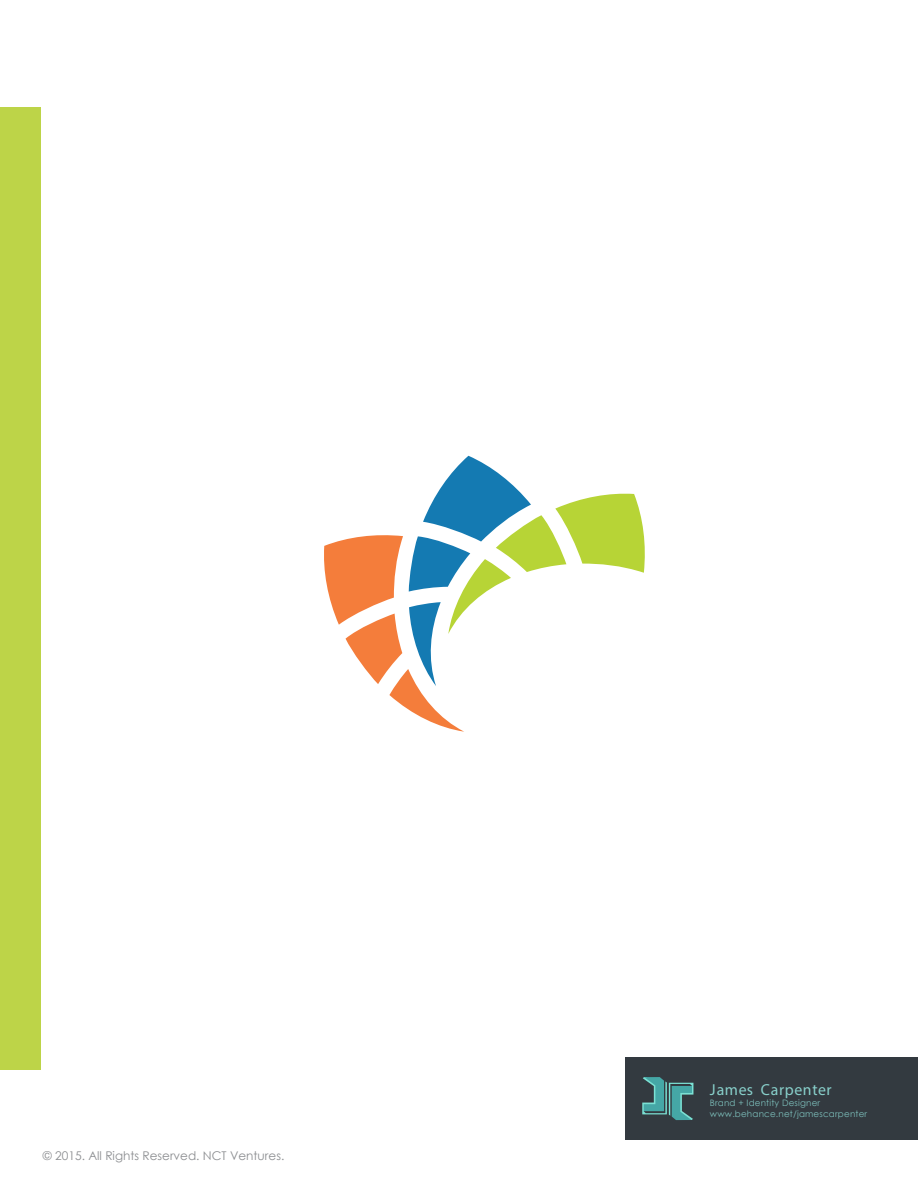
<style>
.page{position:relative;width:918px;height:1188px;background:#fff}
.page>*{position:absolute;margin:0;border:0;box-sizing:border-box;transform-origin:0 0}
.t1{font:15.9px "Myriad Pro";letter-spacing:.04em;color:#88d0cb}
.t2{font:12px "Century Gothic";color:#8b8d90}
.t3{font:8.85px "Century Gothic";letter-spacing:.02em;color:#7cbeba}
</style>
<div class="page">
<div style="left:0;top:107px;width:40px;height:962px;background:#bdd448"></div>
<svg style="left:324px;top:456px;width:321px;height:276px"></svg>
<div style="left:625px;top:1057px;width:292px;height:83px;background:#333a40"></div>
<svg style="left:642px;top:1077px;width:51px;height:43px"></svg>
<p class="t2" style="left:43px;top:1148px;width:243px">© 2015. All Rights Reserved. NCT Ventures.</p>
<p class="t1" style="left:710px;top:1079px;width:123px">James Carpenter</p>
<p class="t3" style="left:710px;top:1098px;width:112px">Brand + Identity Designer</p>
<p class="t3" style="left:710px;top:1108px;width:159px">www.behance.net/jamescarpenter</p>
</div>
